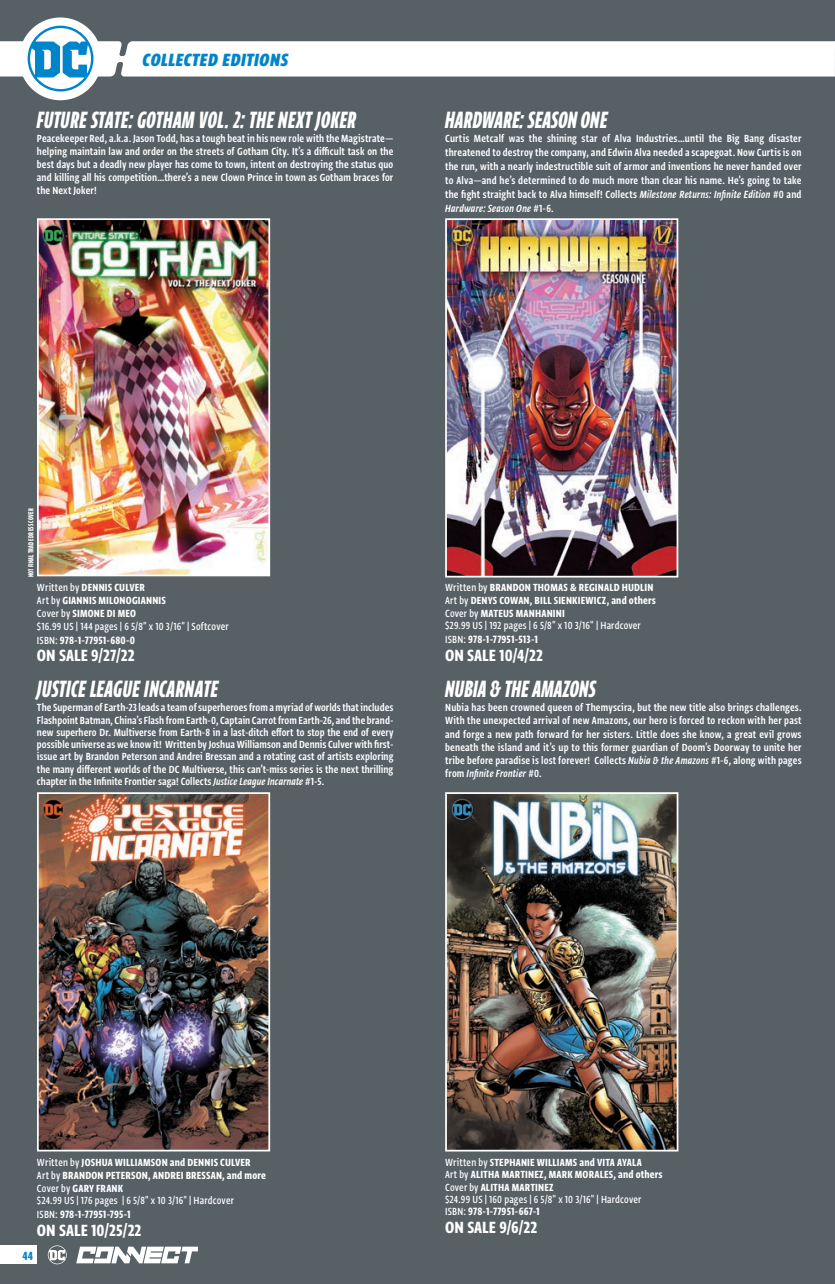
<style>
.page{position:relative;width:835px;height:1284px;background:#576065}
.page>*{position:absolute;margin:0;border:0;box-sizing:border-box;transform-origin:0 0}
.t1{font:28px "Greta Sans Com Std Bld Ita";color:#fff}
.t2{font:21px "Greta Sans Cnd Std Hea Ita";letter-spacing:.015em;color:#0085ca}
.t3{font:19.25px "Greta Sans Cnd Std Bld";color:#fff}
.t4{font:14px "Greta Sans Cnd Std Bld";color:#0085ca}
.t5{font:12.6px "Greta Sans Cnd Std Bld";letter-spacing:.01em;color:#fff}
.Section_Description{font:12.25px/13.1px "Greta Sans Cnd Std Sm Bld";letter-spacing:.01em;color:#fff;text-align:justify}
.t6{font:12.25px "Greta Sans Cnd Std Bld";letter-spacing:.015em;color:#fff}
.t7{font:500 12.25px "Greta Sans Cnd Std";letter-spacing:.015em;color:#fff}
.t8{font:8.75px "Greta Sans Com Std Bld";letter-spacing:.025em;color:#fff}
.s1{font-family:"Greta Sans Cnd Std Sm Bld Ita"}
.s2{font-family:"Greta Sans Cnd Std";font-weight:500}
.s3{font-family:"Greta Sans Cnd Std";font-weight:500;font-size:12.25px}
</style>
<div class="page">
<div style="left:19px;top:17px;width:83px;height:83px;background:#fff;border-radius:50%"></div>
<svg style="left:0;top:26px;width:835px;height:66px"></svg>
<img style="left:448px;top:795px;width:227px;height:353px">
<div style="left:445px;top:792px;width:233px;height:359px;border:2px solid #fff"></div>
<img style="left:40px;top:795px;width:227px;height:353px">
<div style="left:37px;top:792px;width:233px;height:359px;border:2px solid #fff"></div>
<img style="left:448px;top:221px;width:227px;height:353px">
<div style="left:445px;top:218px;width:233px;height:359px;border:2px solid #fff"></div>
<div style="left:0;top:1245px;width:37px;height:19px;background:#fff"></div>
<svg style="left:76px;top:1246px;width:122px;height:17px"></svg>
<svg style="left:48px;top:1245px;width:19px;height:19px"></svg>
<img style="left:40px;top:221px;width:227px;height:352px">
<div style="left:37px;top:218px;width:233px;height:358px;border:2px solid #fff"></div>
<p class="t2" style="left:143px;top:48px;width:147px">COLLECTED EDITIONS</p>
<p class="t1" style="left:37px;top:103px;width:321px">FUTURE STATE: GOTHAM VOL. 2: THE NEXT JOKER</p>
<p class="Section_Description" style="left:37px;top:131px;width:358px">Peacekeeper Red, a.k.a. Jason Todd, has a tough beat in his new role with the Magistrate— helping maintain law and order on the streets of Gotham City. It’s a difficult task on the best days but a deadly new player has come to town, intent on destroying the status quo and killing all his competition…there’s a new Clown Prince in town as Gotham braces for the Next Joker!</p>
<p class="t1" style="left:445px;top:103px;width:164px">HARDWARE: SEASON ONE</p>
<p class="Section_Description" style="left:445px;top:131px;width:358px;line-height:14px">Curtis Metcalf was the shining star of Alva Industries…until the Big Bang disaster threatened to destroy the company, and Edwin Alva needed a scapegoat. Now Curtis is on the run, with a nearly indestructible suit of armor and inventions he never handed over to Alva—and he’s determined to do much more than clear his name. He’s going to take the fight straight back to Alva himself! Collects <span class="s1">Milestone Returns: Infinite Edition</span> #0 and <span class="s1">Hardware: Season One</span> #1-6.</p>
<p class="t8" style="left:26px;top:577px;width:70px;rotate:-90deg">NOT FINAL TRADE DRESS COVER</p>
<p class="t6" style="left:37px;top:580px;width:109px"><span class="s2">Written by</span> DENNIS CULVER</p>
<p class="t6" style="left:37px;top:593px;width:130px"><span class="s2">Art by</span> GIANNIS MILONOGIANNIS</p>
<p class="t6" style="left:37px;top:606px;width:101px"><span class="s2">Cover by</span> SIMONE DI MEO</p>
<p class="t7" style="left:37px;top:619px;width:193px">$16.99 US | 144 pages | 6 5/8" x 10 3/16" | Softcover</p>
<p class="t5" style="left:37px;top:632px;width:100px"><span class="s3">ISBN:</span> 978-1-77951-680-0</p>
<p class="t3" style="left:37px;top:644px;width:99px">ON SALE 9/27/22</p>
<p class="t1" style="left:37px;top:673px;width:183px">JUSTICE LEAGUE INCARNATE</p>
<p class="Section_Description" style="left:37px;top:701px;width:358px;line-height:12.2px">The Superman of Earth-23 leads a team of superheroes from a myriad of worlds that includes Flashpoint Batman, China’s Flash from Earth-0, Captain Carrot from Earth-26, and the brand&shy;new superhero Dr. Multiverse from Earth-8 in a last-ditch effort to stop the end of every possible universe as we know it! Written by Joshua Williamson and Dennis Culver with first&shy;issue art by Brandon Peterson and Andrei Bressan and a rotating cast of artists exploring the many different worlds of the DC Multiverse, this can’t-miss series is the next thrilling chapter in the Infinite Frontier saga! Collects <span class="s1">Justice League Incarnate</span> #1-5.</p>
<p class="t6" style="left:445px;top:580px;width:210px"><span class="s2">Written by</span> BRANDON THOMAS &amp; REGINALD HUDLIN</p>
<p class="t6" style="left:445px;top:593px;width:212px"><span class="s2">Art by</span> DENYS COWAN, BILL SIENKIEWICZ, and others</p>
<p class="t6" style="left:445px;top:606px;width:121px"><span class="s2">Cover by</span> MATEUS MANHANINI</p>
<p class="t7" style="left:445px;top:618px;width:197px">$29.99 US | 192 pages | 6 5/8" x 10 3/16" | Hardcover</p>
<p class="t5" style="left:445px;top:632px;width:94px"><span class="s3">ISBN:</span> 978-1-77951-513-1</p>
<p class="t3" style="left:445px;top:644px;width:99px">ON SALE 10/4/22</p>
<p class="t1" style="left:445px;top:673px;width:152px">NUBIA &amp; THE AMAZONS</p>
<p class="Section_Description" style="left:445px;top:701px;width:358px">Nubia has been crowned queen of Themyscira, but the new title also brings challenges.<br>With the unexpected arrival of new Amazons, our hero is forced to reckon with her past and forge a new path forward for her sisters. Little does she know, a great evil grows beneath the island and it’s up to this former guardian of Doom’s Doorway to unite her tribe before paradise is lost forever! Collects <span class="s1">Nubia &amp; the Amazons</span> #1-6, along with pages from <span class="s1">Infinite Frontier</span> #0.</p>
<p class="t6" style="left:37px;top:1155px;width:215px"><span class="s2">Written by</span> JOSHUA WILLIAMSON and DENNIS CULVER</p>
<p class="t6" style="left:37px;top:1168px;width:230px"><span class="s2">Art by</span> BRANDON PETERSON, ANDREI BRESSAN, and more</p>
<p class="t6" style="left:37px;top:1180px;width:88px"><span class="s2">Cover by</span> GARY FRANK</p>
<p class="t7" style="left:37px;top:1193px;width:198px">$24.99 US | 176 pages | 6 5/8" x 10 3/16" | Hardcover</p>
<p class="t5" style="left:37px;top:1207px;width:95px"><span class="s3">ISBN:</span> 978-1-77951-795-1</p>
<p class="t3" style="left:37px;top:1218px;width:106px">ON SALE 10/25/22</p>
<p class="t4" style="left:22px;top:1247px;width:12px">44</p>
<p class="t6" style="left:445px;top:1155px;width:198px"><span class="s2">Written by</span> STEPHANIE WILLIAMS and VITA AYALA</p>
<p class="t6" style="left:445px;top:1167px;width:219px"><span class="s2">Art by</span> ALITHA MARTINEZ, MARK MORALES, and others</p>
<p class="t6" style="left:445px;top:1179px;width:110px"><span class="s2">Cover by</span> ALITHA MARTINEZ</p>
<p class="t7" style="left:445px;top:1192px;width:198px">$24.99 US | 160 pages | 6 5/8" x 10 3/16" | Hardcover</p>
<p class="t5" style="left:445px;top:1204px;width:96px"><span class="s3">ISBN:</span> 978-1-77951-667-1</p>
<p class="t3" style="left:445px;top:1215px;width:94px">ON SALE 9/6/22</p>
</div>
